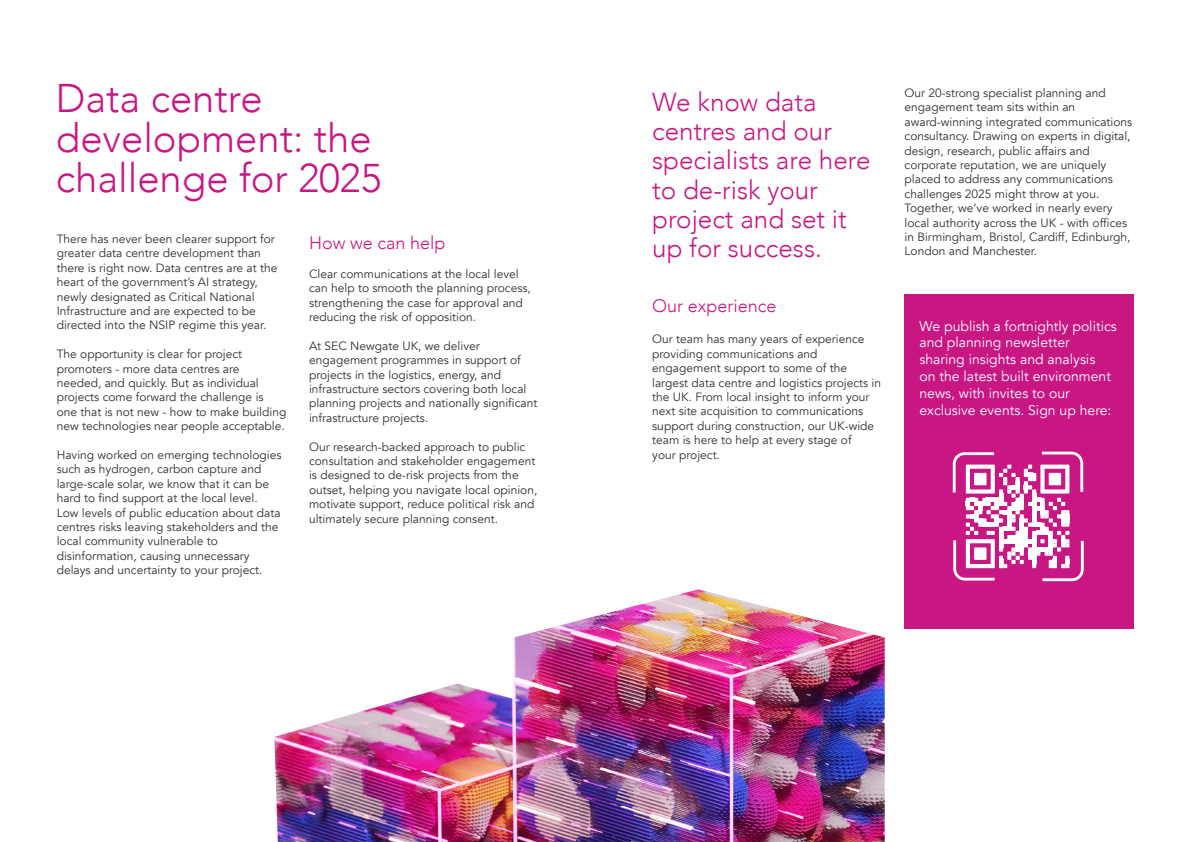
<style>
.page{position:relative;width:1191px;height:842px;background:#fff}
.page>*{position:absolute;margin:0;border:0;box-sizing:border-box;transform-origin:0 0}
.t1{font:300 40px/39.9px "Avenir";color:#c81783}
.t2{font:300 26px/29.2px "Avenir";color:#c81783}
.t3{font:300 18px "Avenir";color:#c81783}
.t4{font:14px/16.8px "Avenir";color:#fff}
.t5{font:12px/14.4px "Avenir";color:#303030}
</style>
<div class="page">
<div style="left:904px;top:294px;width:230px;height:334px;background:#c81783"></div>
<img style="left:274px;top:589px;width:610px;height:253px">
<svg style="left:952px;top:451px;width:132px;height:131px"></svg>
<h1 class="t1" style="left:56px;top:78px;width:327px">Data centre development: the challenge for 2025</h1>
<h2 class="t2" style="left:652px;top:88px;width:220px">We know data centres and our specialists are here to de-risk your project and set it up for success.</h2>
<h3 class="t3" style="left:652px;top:295px;width:126px">Our experience</h3>
<p class="t5" style="left:652px;top:332px;width:230px">Our team has many years of experience providing communications and engagement support to some of the largest data centre and logistics projects in the UK. From local insight to inform your next site acquisition to communications support during construction, our UK-wide team is here to help at every stage of<br>your project.</p>
<p class="t5" style="left:57px;top:232px;width:222px">There has never been clearer support for greater data centre development than there is right now. Data centres are at the heart of the government’s AI strategy, newly designated as Critical National Infrastructure and are expected to be directed into the NSIP regime this year.</p>
<p class="t5" style="left:57px;top:347px;width:231px">The opportunity is clear for project promoters - more data centres are needed, and quickly. But as individual projects come forward the challenge is one that is not new - how to make building new technologies near people acceptable.</p>
<p class="t5" style="left:57px;top:448px;width:226px">Having worked on emerging technologies such as hydrogen, carbon capture and large-scale solar, we know that it can be hard to find support at the local level.<br>Low levels of public education about data centres risks leaving stakeholders and the local community vulnerable to disinformation, causing unnecessary delays and uncertainty to your project.</p>
<h3 class="t3" style="left:309px;top:232px;width:138px">How we can help</h3>
<p class="t5" style="left:309px;top:267px;width:223px">Clear communications at the local level can help to smooth the planning process, strengthening the case for approval and reducing the risk of opposition.</p>
<p class="t5" style="left:309px;top:339px;width:230px">At SEC Newgate UK, we deliver engagement programmes in support of projects in the logistics, energy, and infrastructure sectors covering both local planning projects and nationally significant infrastructure projects.</p>
<p class="t5" style="left:309px;top:440px;width:230px">Our research-backed approach to public consultation and stakeholder engagement is designed to de-risk projects from the outset, helping you navigate local opinion, motivate support, reduce political risk and ultimately secure planning consent.</p>
<p class="t5" style="left:904px;top:86px;width:229px">Our 20-strong specialist planning and engagement team sits within an award-winning integrated communications consultancy. Drawing on experts in digital, design, research, public affairs and corporate reputation, we are uniquely placed to address any communications challenges 2025 might throw at you.<br>Together, we’ve worked in nearly every local authority across the UK - with offices in Birmingham, Bristol, Cardiff, Edinburgh, London and Manchester.</p>
<p class="t4" style="left:919px;top:318px;width:199px">We publish a fortnightly politics and planning newsletter sharing insights and analysis<br>on the latest built environment news, with invites to our exclusive events. Sign up here:</p>
</div>
